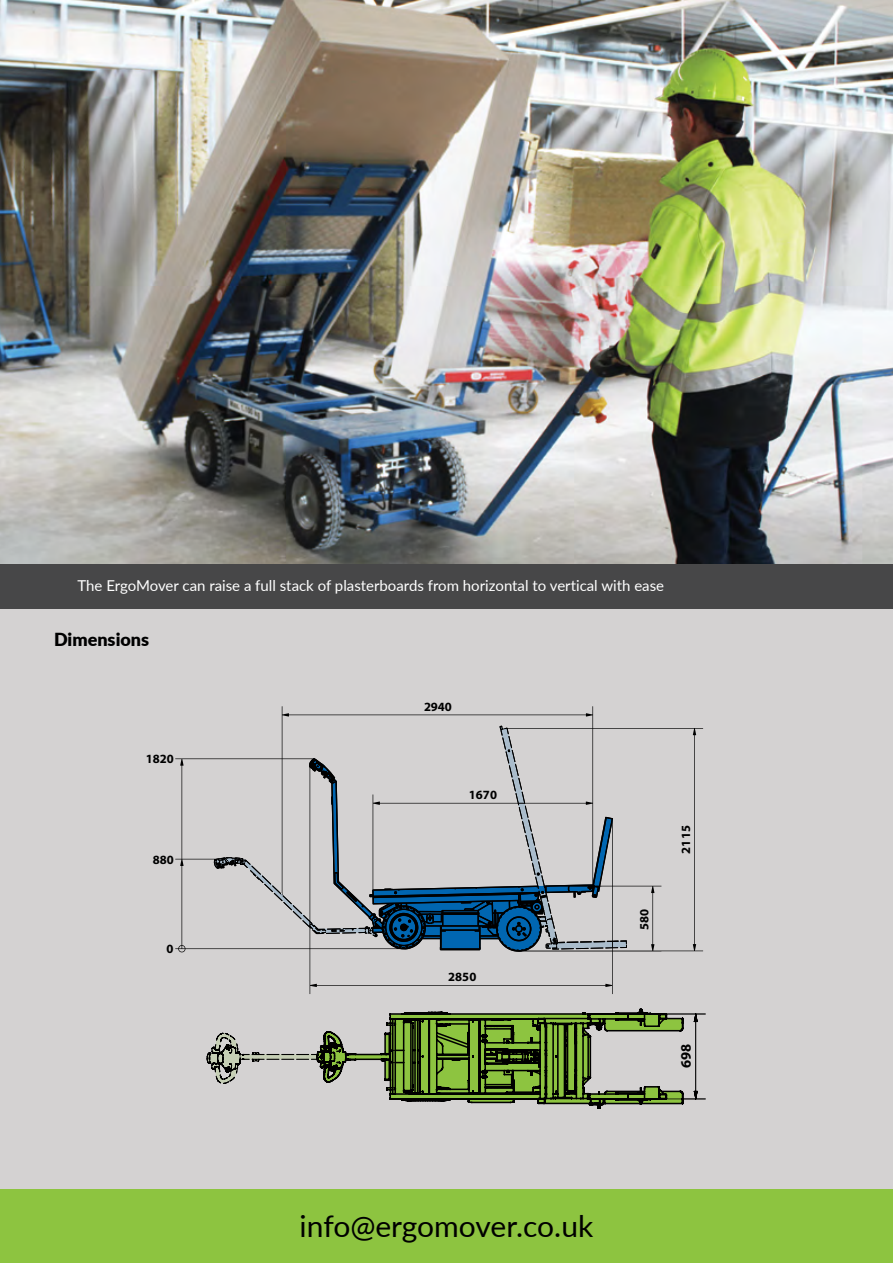
<style>
.page{position:relative;width:893px;height:1263px;background:#fff}
.page>*{position:absolute;margin:0;border:0;box-sizing:border-box;transform-origin:0 0}
.t1{font:30px "Lato";letter-spacing:-.01em;color:#000}
.t2{font:900 18px "Lato";color:#000}
.t3{font:15px "Lato";color:#fff}
.t4{font:700 14.55px "Myriad Pro";color:#000}
.t5{font:700 12.6px "Myriad Pro";color:#000}
</style>
<div class="page">
<img style="left:0;top:0;width:893px;height:565px">
<div style="left:0;top:602px;width:893px;height:661px;background:#d4d2d2"></div>
<div style="left:0;top:565px;width:893px;height:44px;background:#474748"></div>
<div style="left:0;top:1189px;width:893px;height:74px;background:#8dc440"></div>
<svg style="left:207px;top:1009px;width:499px;height:100px"></svg>
<svg style="left:175px;top:706px;width:528px;height:288px"></svg>
<svg style="left:213px;top:722px;width:420px;height:239px"></svg>
<p class="t3" style="left:78px;top:575px;width:588px">The ErgoMover can raise a full stack of plasterboards from horizontal to vertical with ease</p>
<p class="t2" style="left:54px;top:625px;width:97px">Dimensions</p>
<p class="t5" style="left:146px;top:751px;width:29px">1820</p>
<p class="t5" style="left:153px;top:851px;width:23px">880</p>
<p class="t5" style="left:167px;top:941px;width:9px">0</p>
<p class="t5" style="left:424px;top:698px;width:29px">2940</p>
<p class="t5" style="left:469px;top:786px;width:30px">1670</p>
<p class="t5" style="left:448px;top:969px;width:30px">2850</p>
<p class="t5" style="left:636px;top:930px;width:23px;rotate:-90deg">580</p>
<p class="t5" style="left:678px;top:853px;width:30px;rotate:-90deg">2115</p>
<p class="t4" style="left:676px;top:1068px;width:26px;rotate:-90deg">698</p>
<h1 class="t1" style="left:300px;top:1205px;width:295px">info@ergomover.co.uk</h1>
</div>
